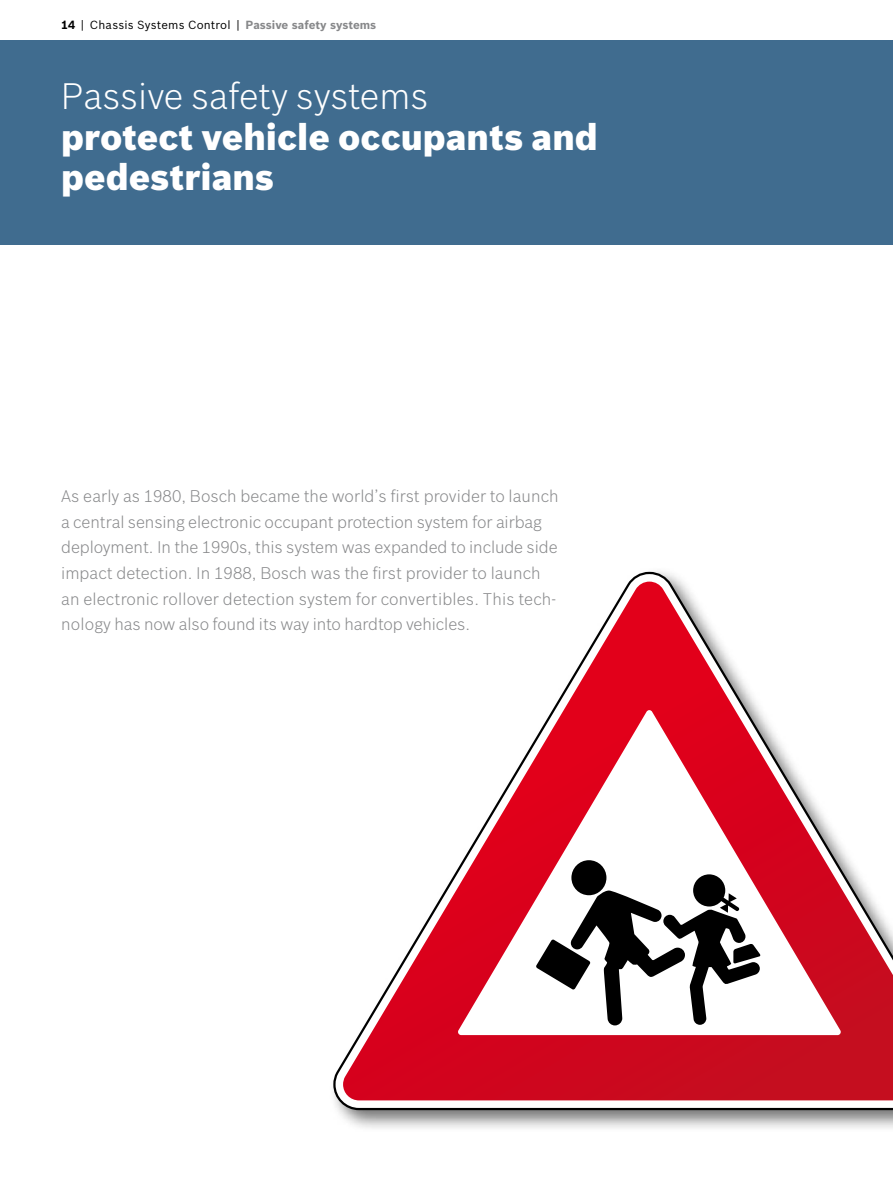
<style>
.page{position:relative;width:893px;height:1191px;background:#fff}
.page>*{position:absolute;margin:0;border:0;box-sizing:border-box;transform-origin:0 0}
.t1{font:900 36px/40.8px "Bosch Sans";color:#fff}
.t2{font:300 36px "Bosch Sans";color:#fff}
.t3{font:300 16.5px/25.5px "Bosch Sans";letter-spacing:-.005em;color:#87888a}
.t4{font:11.55px "Bosch Sans";letter-spacing:.015em;color:#000}
.s1{font-weight:700}
.s2{font-weight:700;color:#87888a}
</style>
<div class="page">
<div style="left:0;top:41px;width:893px;height:204px;background:#406c8f"></div>
<div style="left:328px;top:566px;width:565px;height:566px;background:#000;opacity:.55"></div>
<svg style="left:328px;top:1115px;width:565px;height:4px;background:#ababab"></svg>
<svg style="left:328px;top:566px;width:565px;height:549px"></svg>
<svg style="left:343px;top:581px;width:550px;height:519px"></svg>
<svg style="left:458px;top:710px;width:383px;height:325px"></svg>
<div style="left:571px;top:860px;width:35px;height:35px;background:#000;border-radius:50%"></div>
<svg style="left:535px;top:874px;width:226px;height:151px"></svg>
<p class="t4" style="left:61px;top:16px;width:317px"><span class="s1">14</span> | Chassis Systems Control | <span class="s2">Passive safety systems</span></p>
<h1 class="t2" style="left:61px;top:71px;width:369px">Passive safety systems</h1>
<h1 class="t1" style="left:61px;top:114px;width:538px">protect vehicle occupants and pedestrians</h1>
<p class="t3" style="left:61px;top:483px;width:499px">As early as 1980, Bosch became the world’s first provider to launch a central sensing electronic occupant protection system for airbag deployment. In the 1990s, this system was expanded to include side impact detection. In 1988, Bosch was the first provider to launch an electronic rollover detection system for convertibles. This tech&shy;nology has now also found its way into hardtop vehicles.</p>
</div>
